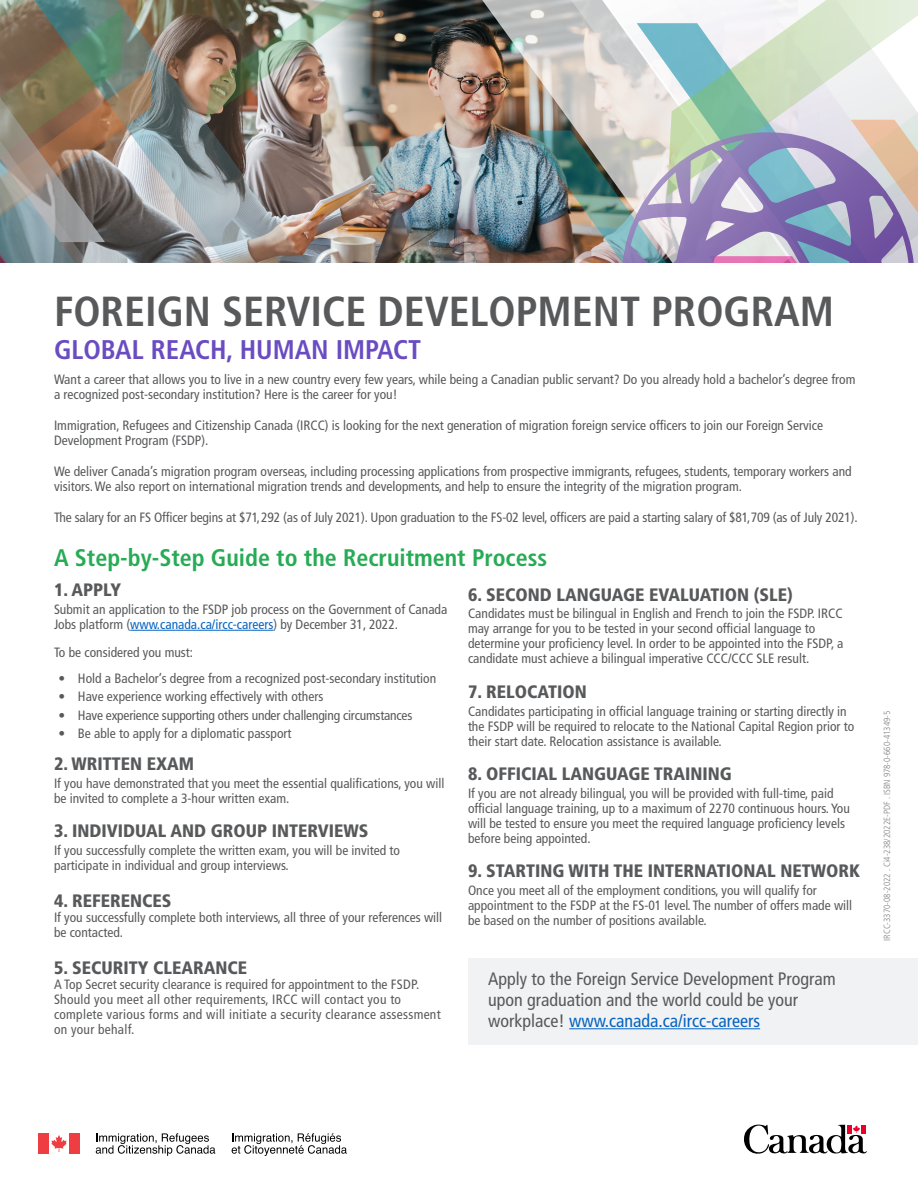
<style>
.page{position:relative;width:918px;height:1188px;background:#fff}
.page>*{position:absolute;margin:0;border:0;box-sizing:border-box;transform-origin:0 0}
.t1{font:700 condensed 42px "Frutiger LT Pro";color:#58595b}
.t2{font:700 condensed 27px "Frutiger LT Pro";color:#6a4cc2}
.t3{font:700 condensed 24px "Frutiger LT Pro";color:#27ab55}
.t4{font:900 condensed 18px "Frutiger LT Pro";color:#58595b}
.t5{font:condensed 18px/21px "Frutiger LT Pro";color:#58595b}
.t6{font:condensed 13.5px/15px "Frutiger LT Pro";color:#58595b}
.t7{font:condensed 13.5px/15px "Frutiger LT Pro";letter-spacing:.02em;color:#58595b}
.t8{font:300 condensed 9px "Frutiger LT Pro";color:#808285}
.s1{color:#0563c1}
</style>
<div class="page">
<svg style="left:152px;top:156px;width:97px;height:106px;background:#9aa2a6"></svg>
<img style="left:249px;top:156px;width:95px;height:106px">
<img style="left:344px;top:156px;width:183px;height:106px">
<img style="left:152px;top:0;width:396px;height:156px">
<img style="left:0;top:0;width:152px;height:262px">
<img style="left:527px;top:131px;width:21px;height:131px">
<img style="left:548px;top:120px;width:74px;height:142px">
<svg style="left:803px;top:0;width:115px;height:120px"></svg>
<img style="left:205px;top:0;width:598px;height:120px">
<svg style="left:622px;top:120px;width:296px;height:142px;background:#aca9bf"></svg>
<div style="left:39px;top:1133px;width:10px;height:21px;background:#ef3e42"></div>
<svg style="left:51px;top:1135px;width:16px;height:17px"></svg>
<div style="left:69px;top:1133px;width:10px;height:21px;background:#ef3e42"></div>
<svg style="left:96px;top:1133px;width:119px;height:23px"></svg>
<svg style="left:232px;top:1133px;width:115px;height:23px"></svg>
<svg style="left:744px;top:1124px;width:123px;height:30px"></svg>
<div style="left:847px;top:1125px;width:5px;height:9px;background:#e8002a"></div>
<div style="left:861px;top:1125px;width:5px;height:9px;background:#e8002a"></div>
<div style="left:468px;top:958px;width:450px;height:87px;background:#f1f2f3"></div>
<hr style="left:130px;top:630px;width:143px;height:1px;background:#0563c1">
<hr style="left:569px;top:1028px;width:191px;height:1px;background:#0563c1">
<h1 class="t1" style="left:54px;top:287px;width:782px">FOREIGN SERVICE DEVELOPMENT PROGRAM</h1>
<h2 class="t2" style="left:54px;top:334px;width:369px">GLOBAL REACH, HUMAN IMPACT</h2>
<p class="t6" style="left:54px;top:372px;width:803px">Want a career that allows you to live in a new country every few years, while being a Canadian public servant? Do you already hold a bachelor’s degree from a recognized post-secondary institution? Here is the career for you!</p>
<p class="t6" style="left:54px;top:418px;width:771px">Immigration, Refugees and Citizenship Canada (IRCC) is looking for the next generation of migration foreign service officers to join our Foreign Service<br>Development Program (FSDP).</p>
<p class="t6" style="left:54px;top:464px;width:799px">We deliver Canada’s migration program overseas, including processing applications from prospective immigrants, refugees, students, temporary workers and visitors. We also report on international migration trends and developments, and help to ensure the integrity of the migration program.</p>
<p class="t6" style="left:54px;top:510px;width:805px">The salary for an FS Officer begins at $71,292 (as of July 2021). Upon graduation to the FS-02 level, officers are paid a starting salary of $81,709 (as of July 2021).</p>
<h3 class="t3" style="left:54px;top:544px;width:495px">A Step-by-Step Guide to the Recruitment Process</h3>
<h3 class="t4" style="left:54px;top:579px;width:69px">1. APPLY</h3>
<p class="t6" style="left:54px;top:602px;width:395px">Submit an application to the FSDP job process on the Government of Canada<br>Jobs platform (<span class="s1">www.canada.ca/ircc-careers</span>) by December 31, 2022.</p>
<p class="t6" style="left:54px;top:645px;width:141px">To be considered you must:</p>
<p class="t6" style="left:58px;top:671px;width:379px">• Hold a Bachelor’s degree from a recognized post-secondary institution</p>
<p class="t6" style="left:58px;top:689px;width:266px">• Have experience working effectively with others</p>
<p class="t6" style="left:58px;top:708px;width:355px">• Have experience supporting others under challenging circumstances</p>
<p class="t6" style="left:58px;top:726px;width:235px">• Be able to apply for a diplomatic passport</p>
<h3 class="t4" style="left:54px;top:753px;width:142px">2. WRITTEN EXAM</h3>
<p class="t6" style="left:54px;top:776px;width:392px">If you have demonstrated that you meet the essential qualifications, you will be invited to complete a 3-hour written exam.</p>
<h3 class="t4" style="left:54px;top:820px;width:316px">3. INDIVIDUAL AND GROUP INTERVIEWS</h3>
<p class="t6" style="left:54px;top:843px;width:348px">If you successfully complete the written exam, you will be invited to participate in individual and group interviews.</p>
<h3 class="t4" style="left:54px;top:890px;width:119px">4. REFERENCES</h3>
<p class="t6" style="left:54px;top:910px;width:390px">If you successfully complete both interviews, all three of your references will be contacted.</p>
<h3 class="t4" style="left:54px;top:957px;width:195px">5. SECURITY CLEARANCE</h3>
<p class="t7" style="left:54px;top:977px;width:388px">A Top Secret security clearance is required for appointment to the FSDP.<br>Should you meet all other requirements, IRCC will contact you to complete various forms and will initiate a security clearance assessment on your behalf.</p>
<h3 class="t4" style="left:468px;top:584px;width:326px">6. SECOND LANGUAGE EVALUATION (SLE)</h3>
<p class="t6" style="left:468px;top:606px;width:377px">Candidates must be bilingual in English and French to join the FSDP. IRCC may arrange for you to be tested in your second official language to determine your proficiency level. In order to be appointed into the FSDP, a candidate must achieve a bilingual imperative CCC/CCC SLE result.</p>
<h3 class="t4" style="left:468px;top:681px;width:120px">7. RELOCATION</h3>
<p class="t6" style="left:468px;top:704px;width:388px">Candidates participating in official language training or starting directly in the FSDP will be required to relocate to the National Capital Region prior to their start date. Relocation assistance is available.</p>
<h3 class="t4" style="left:468px;top:763px;width:265px">8. OFFICIAL LANGUAGE TRAINING</h3>
<p class="t6" style="left:468px;top:786px;width:384px">If you are not already bilingual, you will be provided with full-time, paid official language training, up to a maximum of 2270 continuous hours. You will be tested to ensure you meet the required language proficiency levels before being appointed.</p>
<h3 class="t4" style="left:468px;top:860px;width:394px">9. STARTING WITH THE INTERNATIONAL NETWORK</h3>
<p class="t6" style="left:468px;top:883px;width:386px">Once you meet all of the employment conditions, you will qualify for appointment to the FSDP at the FS-01 level. The number of offers made will be based on the number of positions available.</p>
<h3 class="t5" style="left:488px;top:968px;width:349px">Apply to the Foreign Service Development Program upon graduation and the world could be your workplace! <span class="s1">www.canada.ca/ircc-careers</span></h3>
<p class="t8" style="left:882px;top:941px;width:232px;rotate:-90deg">IRCC-3370-08-2022 . Ci4-238/2022E-PDF . ISBN 978-0-660-41349-5</p>
</div>
